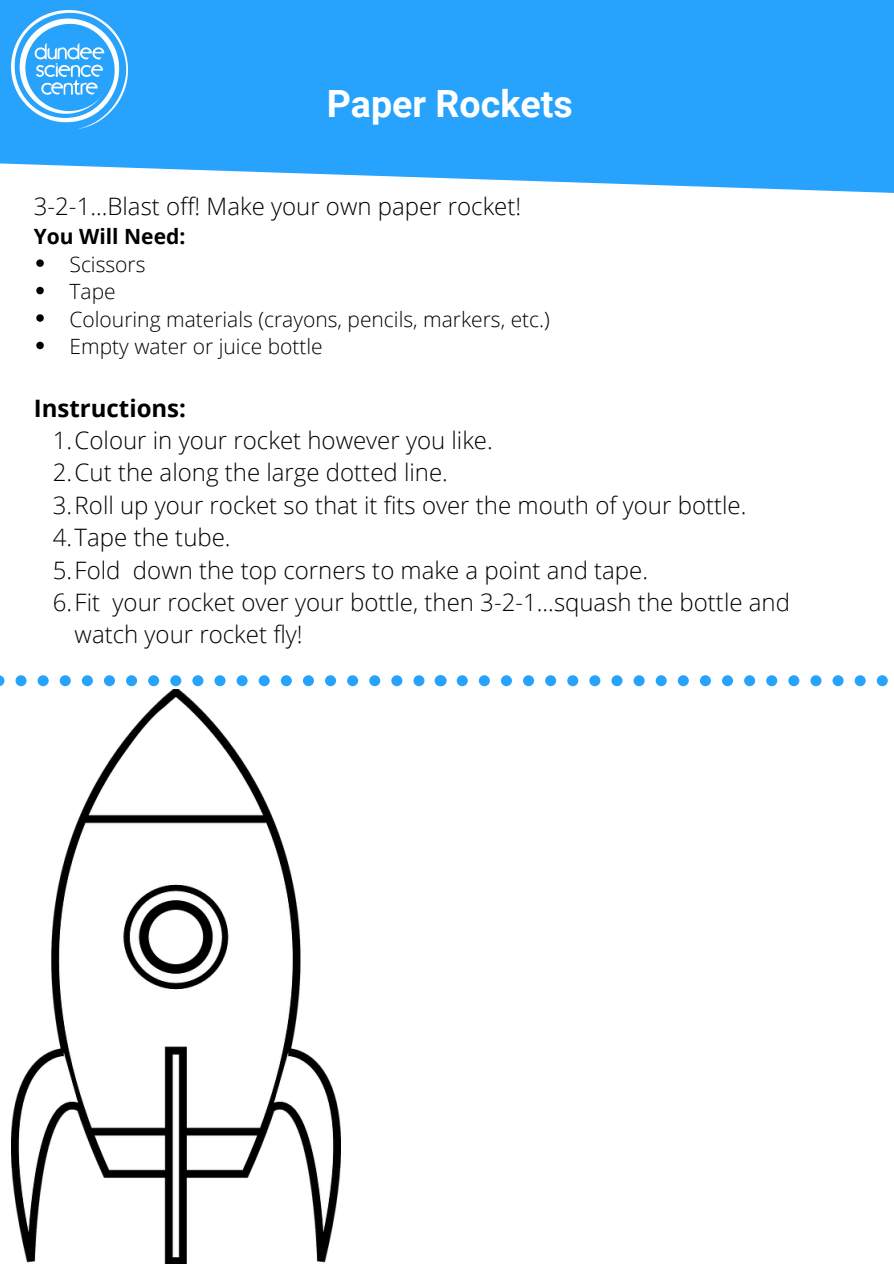
<style>
.page{position:relative;width:894px;height:1264px;background:#fff}
.page>*{position:absolute;margin:0;border:0;box-sizing:border-box;transform-origin:0 0}
.t1{font:700 37.5px "Roboto";color:#fff}
.t2{font:300 24px "Open Sans";color:#000}
.t3{font:700 24px "Open Sans";color:#000}
.t4{font:300 21px/27.5px "Open Sans";color:#000}
.t5{font:700 21px "Open Sans";color:#000}
</style>
<div class="page">
<svg style="left:0;top:0;width:893px;height:193px;background:#39aafd"></svg>
<img style="left:12px;top:11px;width:116px;height:118px">
<img style="left:12px;top:689px;width:328px;height:574px">
<svg style="left:36px;top:259px;width:8px;height:8px"></svg>
<svg style="left:36px;top:287px;width:8px;height:7px"></svg>
<svg style="left:36px;top:314px;width:8px;height:8px"></svg>
<svg style="left:36px;top:342px;width:8px;height:7px"></svg>
<svg style="left:0;top:675px;width:887px;height:11px"></svg>
<h1 class="t1" style="left:326px;top:82px;width:247px">Paper Rockets</h1>
<p class="t2" style="left:34px;top:189px;width:489px">3-2-1...Blast off! Make your own paper rocket!</p>
<p class="t5" style="left:34px;top:222px;width:153px">You Will Need:</p>
<p class="t4" style="left:69px;top:250px;width:482px">Scissors<br>Tape<br>Colouring materials (crayons, pencils, markers, etc.)<br>Empty water or juice bottle</p>
<p class="t3" style="left:34px;top:391px;width:154px">Instructions:</p>
<p class="t2" style="left:53px;top:423px;width:441px">1.Colour in your rocket however you like.</p>
<p class="t2" style="left:53px;top:455px;width:396px">2.Cut the along the large dotted line.</p>
<p class="t2" style="left:53px;top:488px;width:695px">3.Roll up your rocket so that it fits over the mouth of your bottle.</p>
<p class="t2" style="left:53px;top:520px;width:179px">4.Tape the tube.</p>
<p class="t2" style="left:53px;top:553px;width:596px">5.Fold down the top corners to make a point and tape.</p>
<p class="t2" style="left:53px;top:585px;width:738px">6.Fit your rocket over your bottle, then 3-2-1...squash the bottle and</p>
<p class="t2" style="left:75px;top:618px;width:229px">watch your rocket fly!</p>
</div>
